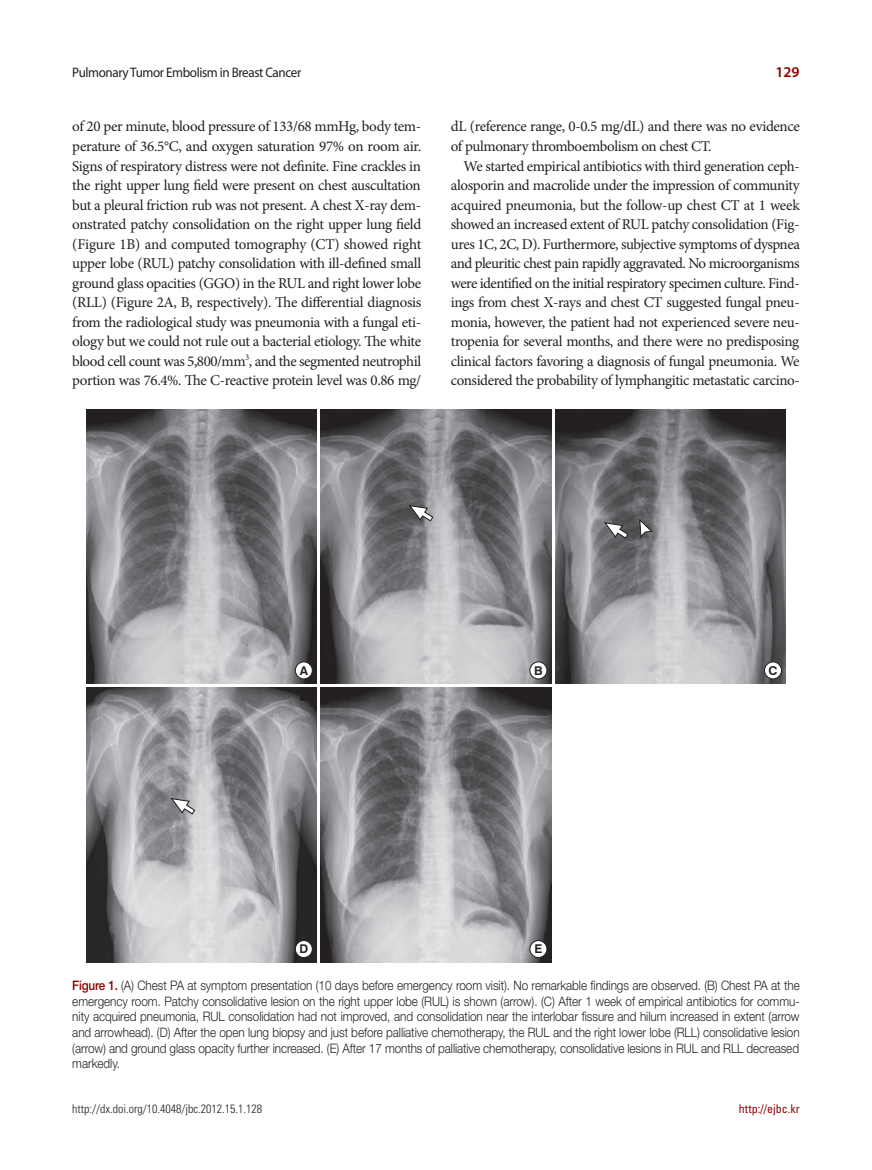
<style>
.page{position:relative;width:872px;height:1170px;background:#fff}
.page>*{position:absolute;margin:0;border:0;box-sizing:border-box;transform-origin:0 0}
.t1{font:15px/19.5px "Minion Pro";letter-spacing:-.03em;color:#231f20;text-align:justify}
.t2{font:600 15px "Myriad Pro";color:#8b0202}
.t3{font:13.8px "Myriad Pro";letter-spacing:-.03em;color:#231f20;scale:.95 1}
.t4{font:300 13.05px/15.6px "Helvetica Neue LT Std";letter-spacing:-.01em;color:#231f20;text-align:justify;scale:.9 1}
.t5{font:700 12.15px "Swiss 721 BT";color:#231f20}
.t6{font:300 condensed 12px "Univers LT Std";color:#231f20}
.t7{font:condensed 12px "Univers LT Std";color:#8b0202}
.s1{font-family:"Utopia Std"}
.s2{font-weight:500;color:#8b0202}
</style>
<div class="page">
<img style="left:86px;top:409px;width:230px;height:274px">
<div style="left:295px;top:661px;width:17px;height:18px;background:#fff;border-radius:50%"></div>
<div style="left:295px;top:661px;width:17px;height:18px;border:1px solid #231f20;border-radius:50%"></div>
<img style="left:555px;top:409px;width:230px;height:274px">
<div style="left:764px;top:661px;width:17px;height:18px;background:#fff;border-radius:50%"></div>
<div style="left:764px;top:661px;width:17px;height:18px;border:1px solid #231f20;border-radius:50%"></div>
<img style="left:321px;top:409px;width:230px;height:274px">
<div style="left:530px;top:661px;width:17px;height:18px;background:#fff;border-radius:50%"></div>
<div style="left:529px;top:661px;width:18px;height:18px;border:1px solid #231f20;border-radius:50%"></div>
<img style="left:86px;top:687px;width:230px;height:275px">
<div style="left:295px;top:940px;width:17px;height:17px;background:#fff;border-radius:50%"></div>
<div style="left:295px;top:940px;width:17px;height:17px;border:1px solid #231f20;border-radius:50%"></div>
<img style="left:321px;top:687px;width:230px;height:275px">
<div style="left:530px;top:940px;width:17px;height:17px;background:#fff;border-radius:50%"></div>
<div style="left:529px;top:940px;width:18px;height:17px;border:1px solid #231f20;border-radius:50%"></div>
<svg style="left:603px;top:521px;width:26px;height:18px"></svg>
<svg style="left:408px;top:504px;width:26px;height:18px"></svg>
<svg style="left:170px;top:797px;width:26px;height:18px"></svg>
<svg style="left:639px;top:519px;width:14px;height:19px"></svg>
<p class="t3" style="left:72px;top:64px;width:242px">Pulmonary Tumor Embolism in Breast Cancer</p>
<p class="t2" style="left:775px;top:63px;width:26px">129</p>
<p class="t1" style="left:72px;top:117px;width:350px">of 20 per minute, blood pressure of 133/68 mmHg, body tem&shy;perature of 36.5<span class="s1">°</span>C, and oxygen saturation 97% on room air.<br>Signs of respiratory distress were not definite. Fine crackles in the right upper lung field were present on chest auscultation but a pleural friction rub was not present. A chest X-ray dem&shy;onstrated patchy consolidation on the right upper lung field (Figure 1B) and computed tomography (CT) showed right upper lobe (RUL) patchy consolidation with ill-defined small ground glass opacities (GGO) in the RUL and right lower lobe (RLL) (Figure 2A, B, respectively). The differential diagnosis from the radiological study was pneumonia with a fungal eti&shy;ology but we could not rule out a bacterial etiology. The white blood cell count was 5,800/mm<sup>3</sup>, and the segmented neutrophil portion was 76.4%. The C-reactive protein level was 0.86 mg/</p>
<p class="t1" style="left:451px;top:117px;width:350px">dL (reference range, 0-0.5 mg/dL) and there was no evidence of pulmonary thromboembolism on chest CT.</p>
<p class="t1" style="left:451px;top:156px;width:350px;text-indent:13px">We started empirical antibiotics with third generation ceph&shy;alosporin and macrolide under the impression of community acquired pneumonia, but the follow-up chest CT at 1 week showed an increased extent of RUL patchy consolidation (Fig&shy;ures 1C, 2C, D). Furthermore, subjective symptoms of dyspnea and pleuritic chest pain rapidly aggravated. No microorganisms were identified on the initial respiratory specimen culture. Find&shy;ings from chest X-rays and chest CT suggested fungal pneu&shy;monia, however, the patient had not experienced severe neu&shy;tropenia for several months, and there were no predisposing clinical factors favoring a diagnosis of fungal pneumonia. We considered the probability of lymphangitic metastatic carcino-</p>
<p class="t5" style="left:300px;top:663px;width:10px">A</p>
<p class="t5" style="left:534px;top:663px;width:10px">B</p>
<p class="t5" style="left:768px;top:663px;width:10px">C</p>
<p class="t5" style="left:299px;top:941px;width:10px">D</p>
<p class="t5" style="left:534px;top:941px;width:9px">E</p>
<p class="t4" style="left:72px;top:977px;width:809px"><span class="s2">Figure 1.</span> (A) Chest PA at symptom presentation (10 days before emergency room visit). No remarkable findings are observed. (B) Chest PA at the emergency room. Patchy consolidative lesion on the right upper lobe (RUL) is shown (arrow). (C) After 1 week of empirical antibiotics for commu&shy;nity acquired pneumonia, RUL consolidation had not improved, and consolidation near the interlobar fissure and hilum increased in extent (arrow and arrowhead). (D) After the open lung biopsy and just before palliative chemotherapy, the RUL and the right lower lobe (RLL) consolidative lesion (arrow) and ground glass opacity further increased. (E) After 17 months of palliative chemotherapy, consolidative lesions in RUL and RLL decreased markedly.</p>
<p class="t6" style="left:72px;top:1101px;width:191px">http://dx.doi.org/10.4048/jbc.2012.15.1.128</p>
<p class="t7" style="left:739px;top:1100px;width:62px">http://ejbc.kr</p>
</div>
